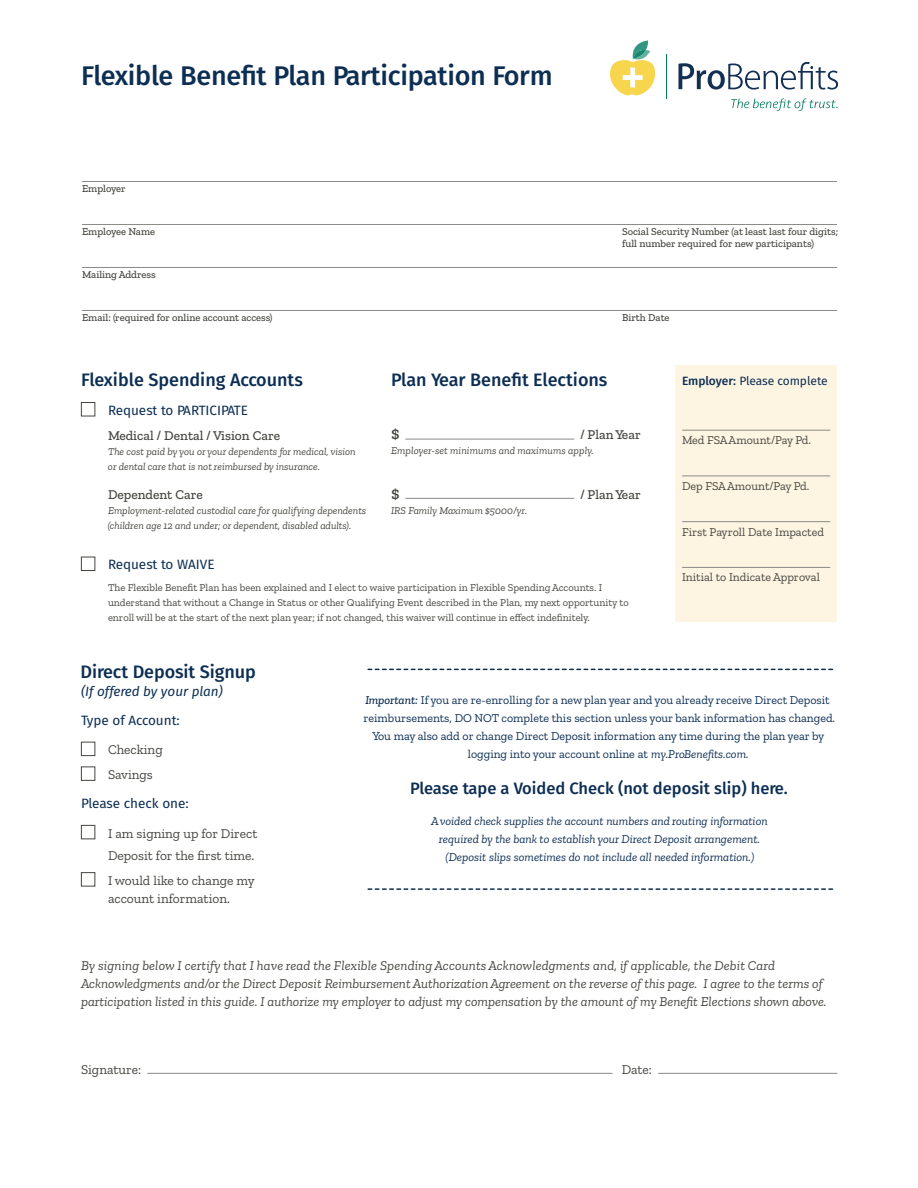
<style>
.page{position:relative;width:918px;height:1188px;background:#fff}
.page>*{position:absolute;margin:0;border:0;box-sizing:border-box;transform-origin:0 0}
.t1{font:500 27px "Fira Sans";letter-spacing:-.01em;color:#0d2e53}
.t2{font:500 18px "Fira Sans";letter-spacing:-.005em;color:#0d2e53}
.t3{font:500 18px "Zilla Slab";color:#464641}
.t4{font:500 16.5px "Fira Sans";color:#0d2e53}
.t5{font:italic 13.5px/18px "Zilla Slab";color:#464641}
.t6{font:13.5px/24.8px "Zilla Slab";color:#464641}
.t7{font:13.5px "Fira Sans";color:#0d2e53}
.t8{font:500 13.5px "Zilla Slab";color:#464641}
.t9{font:italic 13.5px "Fira Sans";color:#0d2e53}
.t10{font:12px "Zilla Slab";color:#0d2e53}
.t11{font:italic 12px/18px "Zilla Slab";color:#0d2e53;text-align:center}
.t12{font:12px "Zilla Slab";color:#464641}
.t13{font:12px "Fira Sans";letter-spacing:-.01em;color:#0d2e53}
.t14{font:10.5px/15px "Zilla Slab";color:#464641}
.t15{font:italic 10.5px/15px "Zilla Slab";color:#464641}
.t16{font:500 10.5px/12.6px "Zilla Slab";color:#464641}
.s1{font-weight:500}
.s2{font-weight:500;font-style:italic}
.s3{font-style:italic}
</style>
<div class="page">
<div style="left:81px;top:402px;width:14px;height:14px;border:1px solid #454540"></div>
<div style="left:81px;top:557px;width:14px;height:14px;border:1px solid #454540"></div>
<div style="left:81px;top:742px;width:14px;height:14px;border:1px solid #454540"></div>
<div style="left:81px;top:766px;width:14px;height:15px;border:1px solid #454540"></div>
<div style="left:81px;top:825px;width:14px;height:14px;border:1px solid #454540"></div>
<div style="left:81px;top:872px;width:14px;height:15px;border:1px solid #454540"></div>
<hr style="left:147px;top:1073px;width:466px;height:1px;background:#8a8b87">
<hr style="left:658px;top:1073px;width:179px;height:1px;background:#8a8b87">
<hr style="left:82px;top:181px;width:755px;height:1px;background:#8a8b87">
<hr style="left:82px;top:224px;width:755px;height:1px;background:#8a8b87">
<hr style="left:82px;top:267px;width:755px;height:1px;background:#8a8b87">
<hr style="left:82px;top:310px;width:755px;height:1px;background:#8a8b87">
<div style="left:675px;top:365px;width:162px;height:257px;background:#fdf5e2"></div>
<hr style="left:682px;top:430px;width:148px;height:1px;background:#8a8b87">
<hr style="left:682px;top:476px;width:148px;height:1px;background:#8a8b87">
<hr style="left:682px;top:521px;width:148px;height:1px;background:#8a8b87">
<hr style="left:682px;top:567px;width:148px;height:1px;background:#8a8b87">
<svg style="left:678px;top:62px;width:160px;height:28px"></svg>
<hr style="left:666px;top:54px;width:1px;height:45px;background:#007b56">
<svg style="left:610px;top:40px;width:45px;height:56px"></svg>
<svg style="left:731px;top:98px;width:107px;height:13px"></svg>
<hr style="left:405px;top:439px;width:169px;height:1px;background:#8a8b87">
<hr style="left:405px;top:498px;width:169px;height:1px;background:#8a8b87">
<svg style="left:367px;top:668px;width:467px;height:3px"></svg>
<svg style="left:367px;top:888px;width:467px;height:2px"></svg>
<h1 class="t1" style="left:81px;top:60px;width:473px">Flexible Benefit Plan Participation Form</h1>
<p class="t16" style="left:82px;top:183px;width:45px">Employer</p>
<p class="t16" style="left:82px;top:226px;width:75px">Employee Name</p>
<p class="t16" style="left:82px;top:269px;width:75px">Mailing Address</p>
<p class="t16" style="left:82px;top:312px;width:192px">Email: (required for online account access)</p>
<p class="t16" style="left:622px;top:312px;width:49px">Birth Date</p>
<p class="t16" style="left:622px;top:225px;width:218px">Social Security Number (at least last four digits; full number required for new participants)</p>
<h2 class="t2" style="left:81px;top:369px;width:223px">Flexible Spending Accounts</h2>
<p class="t7" style="left:108px;top:402px;width:141px">Request to PARTICIPATE</p>
<p class="t8" style="left:108px;top:429px;width:174px">Medical / Dental / Vision Care</p>
<p class="t15" style="left:108px;top:444px;width:249px">The cost paid by you or your dependents for medical, vision or dental care that is not reimbursed by insurance.</p>
<p class="t8" style="left:108px;top:488px;width:96px">Dependent Care</p>
<p class="t15" style="left:108px;top:503px;width:260px">Employment-related custodial care for qualifying dependents (children age 12 and under; or dependent, disabled adults).</p>
<p class="t7" style="left:108px;top:557px;width:108px">Request to WAIVE</p>
<p class="t14" style="left:108px;top:581px;width:522px">The Flexible Benefit Plan has been explained and I elect to waive participation in Flexible Spending Accounts. I understand that without a Change in Status or other Qualifying Event described in the Plan, my next opportunity to enroll will be at the start of the next plan year; if not changed, this waiverwill continue in effect indefinitely.</p>
<h2 class="t2" style="left:81px;top:661px;width:177px">Direct Deposit Signup</h2>
<p class="t9" style="left:81px;top:683px;width:143px">(If offered by your plan)</p>
<p class="t7" style="left:81px;top:713px;width:100px">Type of Account:</p>
<p class="t6" style="left:108px;top:738px;width:56px">Checking<br>Savings</p>
<p class="t7" style="left:81px;top:796px;width:109px">Please check one:</p>
<p class="t6" style="left:108px;top:823px;width:151px;line-height:22.5px">I am signing up for Direct<br>Deposit for the first time.</p>
<p class="t6" style="left:108px;top:872px;width:148px;line-height:18px">I would like to change my account information.</p>
<h2 class="t2" style="left:391px;top:369px;width:218px">Plan Year Benefit Elections</h2>
<p class="t13" style="left:682px;top:374px;width:147px"><span class="s1">Employer:</span> Please complete</p>
<h2 class="t3" style="left:391px;top:425px;width:10px">$</h2>
<p class="t8" style="left:580px;top:429px;width:62px">/ Plan Year</p>
<p class="t15" style="left:391px;top:444px;width:204px">Employer-set minimums and maximums apply.</p>
<h2 class="t3" style="left:391px;top:485px;width:10px">$</h2>
<p class="t8" style="left:580px;top:488px;width:62px">/ Plan Year</p>
<p class="t15" style="left:391px;top:503px;width:138px">IRS Family Maximum $5000/yr.</p>
<p class="t12" style="left:682px;top:435px;width:130px">Med FSAAmount/Pay Pd.</p>
<p class="t12" style="left:682px;top:480px;width:129px">Dep FSAAmount/Pay Pd.</p>
<p class="t12" style="left:682px;top:526px;width:143px">First Payroll Date Impacted</p>
<p class="t12" style="left:682px;top:572px;width:139px">Initial to Indicate Approval</p>
<p class="t10" style="left:365px;top:694px;width:466px"><span class="s2">Important:</span> If you are re-enrolling for a new plan year and you already receive Direct Deposit</p>
<p class="t10" style="left:364px;top:712px;width:473px">reimbursements, DO NOT complete this section unless your bank information has changed.</p>
<p class="t10" style="left:373px;top:730px;width:453px">You may also add or change Direct Deposit information any time during the plan year by</p>
<p class="t10" style="left:468px;top:748px;width:282px">logging into your account online at <span class="s3">my.ProBenefits.com.</span></p>
<p class="t4" style="left:410px;top:778px;width:379px">Please tape a Voided Check (not deposit slip) here.</p>
<p class="t11" style="left:431px;top:813px;width:338px">Avoided check supplies the account numbers and routing information required by the bank to establish your Direct Deposit arrangement. (Deposit slips sometimes do not include all needed information.)</p>
<p class="t5" style="left:81px;top:957px;width:747px">By signing below I certify that I have read the Flexible Spending Accounts Acknowledgments and, if applicable, the Debit Card<br>Acknowledgments and/or the Direct Deposit Reimbursement AuthorizationAgreement on the reverse of this page. I agree to the terms of participation listed in this guide. I authorize my employer to adjust my compensation by the amount of my Benefit Elections shown above.</p>
<p class="t6" style="left:81px;top:1057px;width:62px">Signature:</p>
<p class="t6" style="left:622px;top:1057px;width:32px">Date:</p>
</div>
